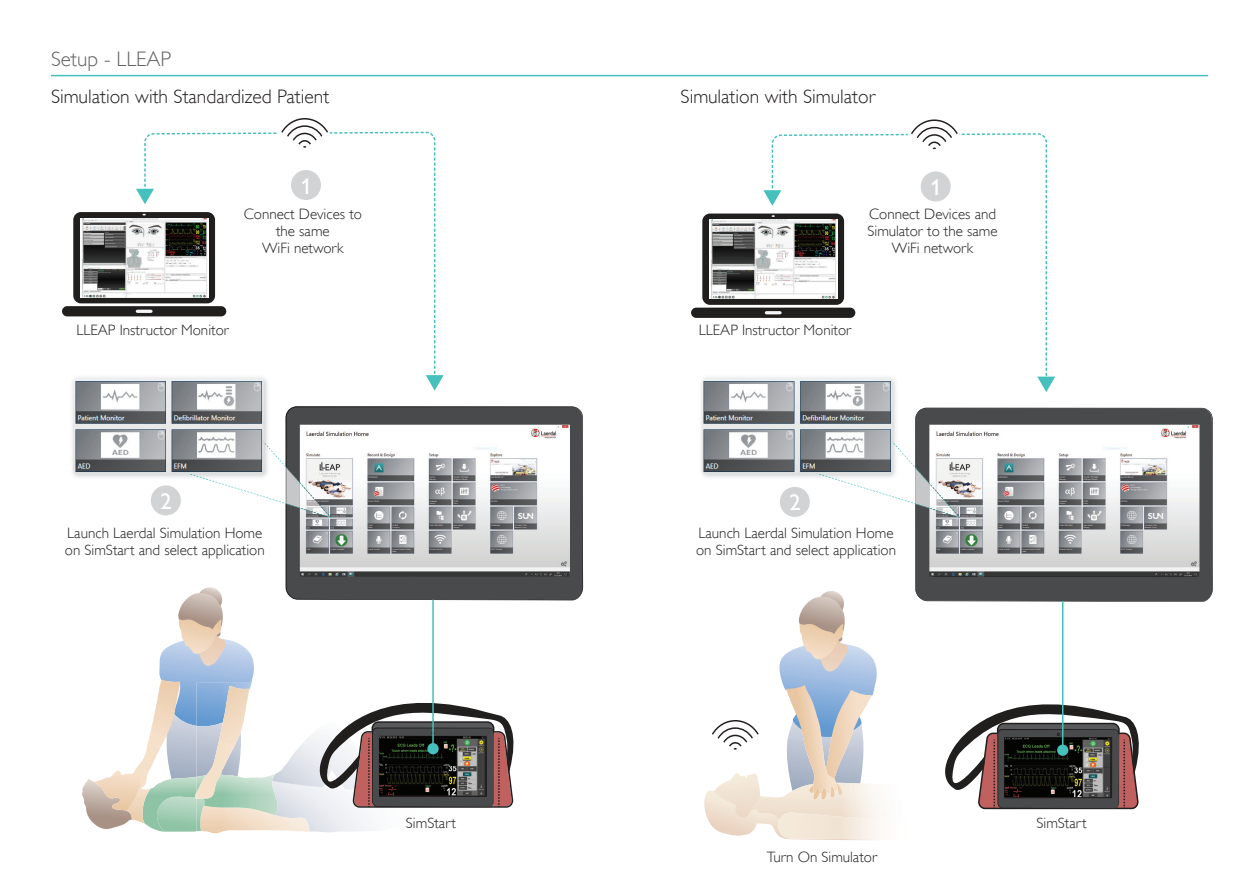
<style>
.page{position:relative;width:1259px;height:893px;background:#fff}
.page>*{position:absolute;margin:0;border:0;box-sizing:border-box;transform-origin:0 0}
.t1{font:22.5px "Gill Alt One";color:#fff}
.t2{font:300 21px "Gill Alt One";color:#636366}
.t3{font:300 19.5px "Gill Alt One";color:#231f20}
.t4{font:300 15px/17.2px "Gill Alt One";color:#231f20}
</style>
<div class="page">
<div style="left:151px;top:485px;width:30px;height:30px;background:#d1d3d4;border-radius:50%"></div>
<div style="left:285px;top:406px;width:298px;height:194px;background:#494a4b"></div>
<div style="left:62px;top:306px;width:164px;height:10px;background:#211e1e;border-radius:5px"></div>
<hr style="left:137px;top:310px;width:14px;height:3px;background:#f3f4f5">
<svg style="left:73px;top:212px;width:70px;height:91px"></svg>
<svg style="left:143px;top:131px;width:293px;height:243px"></svg>
<svg style="left:136px;top:189px;width:18px;height:15px"></svg>
<div style="left:278px;top:111px;width:52px;height:43px;background:#fff;border-radius:50%"></div>
<svg style="left:281px;top:118px;width:47px;height:30px"></svg>
<svg style="left:197px;top:587px;width:25px;height:25px"></svg>
<svg style="left:82px;top:593px;width:172px;height:239px"></svg>
<img style="left:197px;top:683px;width:57px;height:151px">
<img style="left:197px;top:683px;width:54px;height:43px">
<img style="left:200px;top:815px;width:72px;height:18px">
<img style="left:197px;top:815px;width:8px;height:16px">
<img style="left:197px;top:773px;width:75px;height:42px">
<img style="left:197px;top:686px;width:52px;height:113px">
<img style="left:272px;top:790px;width:101px;height:42px">
<img style="left:272px;top:738px;width:36px;height:52px">
<svg style="left:308px;top:702px;width:206px;height:106px"></svg>
<hr style="left:432px;top:600px;width:2px;height:149px;background:#45c0bd">
<div style="left:427px;top:743px;width:12px;height:11px;background:#45c0bd;border-radius:50%"></div>
<div style="left:780px;top:487px;width:30px;height:30px;background:#d1d3d4;border-radius:50%"></div>
<svg style="left:915px;top:408px;width:297px;height:194px;background:#575858"></svg>
<div style="left:691px;top:308px;width:164px;height:10px;background:#211e1e;border-radius:5px"></div>
<hr style="left:766px;top:311px;width:14px;height:3px;background:#f3f4f5">
<svg style="left:702px;top:214px;width:69px;height:91px"></svg>
<svg style="left:771px;top:133px;width:276px;height:244px"></svg>
<svg style="left:763px;top:190px;width:18px;height:16px"></svg>
<div style="left:907px;top:112px;width:52px;height:43px;background:#fff;border-radius:50%"></div>
<svg style="left:911px;top:119px;width:47px;height:30px"></svg>
<svg style="left:818px;top:591px;width:26px;height:25px"></svg>
<svg style="left:704px;top:597px;width:173px;height:243px"></svg>
<img style="left:832px;top:816px;width:67px;height:25px">
<svg style="left:945px;top:687px;width:194px;height:123px"></svg>
<hr style="left:1062px;top:602px;width:1px;height:148px;background:#45c0bd">
<div style="left:1057px;top:744px;width:11px;height:12px;background:#45c0bd;border-radius:50%"></div>
<hr style="left:51px;top:75px;width:1157px;height:1px;background:#42c0bd">
<img style="left:300px;top:425px;width:270px;height:152px">
<img style="left:80px;top:218px;width:128px;height:79px">
<img style="left:709px;top:220px;width:128px;height:79px">
<svg style="left:178px;top:375px;width:388px;height:201px"></svg>
<img style="left:72px;top:375px;width:198px;height:105px">
<img style="left:210px;top:449px;width:60px;height:31px">
<img style="left:264px;top:384px;width:6px;height:65px">
<img style="left:180px;top:474px;width:30px;height:6px">
<img style="left:73px;top:378px;width:191px;height:96px">
<svg style="left:807px;top:377px;width:388px;height:200px"></svg>
<img style="left:701px;top:375px;width:197px;height:105px">
<img style="left:839px;top:449px;width:59px;height:31px">
<img style="left:892px;top:384px;width:6px;height:65px">
<img style="left:809px;top:474px;width:30px;height:6px">
<img style="left:702px;top:378px;width:190px;height:96px">
<h2 class="t2" style="left:51px;top:46px;width:122px">Setup - LLEAP</h2>
<h3 class="t3" style="left:51px;top:85px;width:280px">Simulation with Standardized Patient</h3>
<h3 class="t3" style="left:680px;top:85px;width:196px">Simulation with Simulator</h3>
<h1 class="t1" style="left:301px;top:173px;width:13px">1</h1>
<h1 class="t1" style="left:930px;top:174px;width:13px">1</h1>
<p class="t4" style="left:244px;top:205px;width:120px;text-align:center">Connect Devices to the same<br>WiFi network</p>
<p class="t4" style="left:867px;top:205px;width:132px;text-align:center">Connect Devices and<br>Simulator to the same<br>WiFi network</p>
<p class="t4" style="left:76px;top:321px;width:154px">LLEAP Instructor Monitor</p>
<p class="t4" style="left:699px;top:321px;width:154px">LLEAP Instructor Monitor</p>
<h1 class="t1" style="left:161px;top:488px;width:13px">2</h1>
<h1 class="t1" style="left:789px;top:490px;width:13px">2</h1>
<p class="t4" style="left:65px;top:524px;width:201px">Launch Laerdal Simulation Home on SimStart and select application</p>
<p class="t4" style="left:696px;top:524px;width:201px">Launch Laerdal Simulation Home on SimStart and select application</p>
<p class="t4" style="left:406px;top:814px;width:52px">SimStart</p>
<p class="t4" style="left:1036px;top:814px;width:52px">SimStart</p>
<p class="t4" style="left:766px;top:848px;width:112px">Turn On Simulator</p>
</div>
